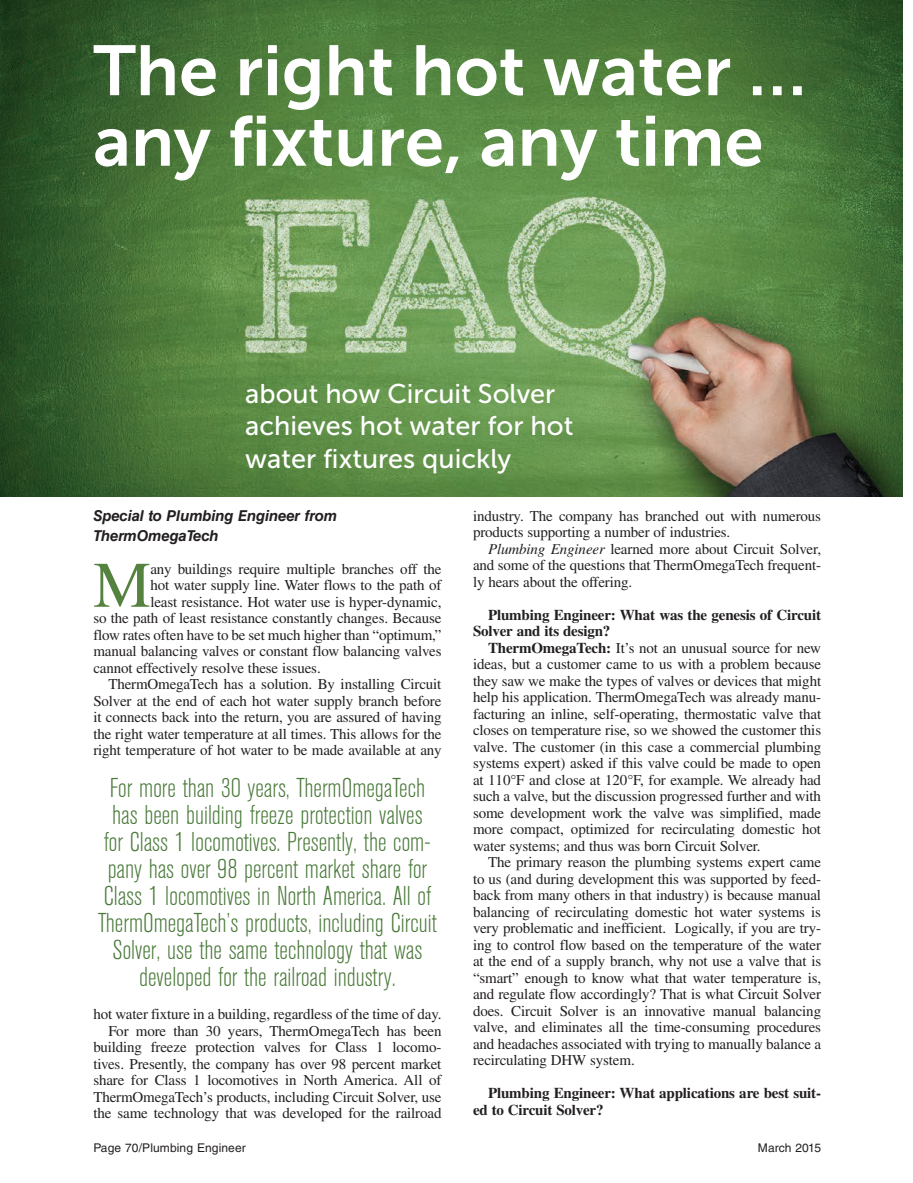
<style>
.page{position:relative;width:913px;height:1183px;background:#fff}
.page>*{position:absolute;margin:0;border:0;box-sizing:border-box;transform-origin:0 0}
.t1{font:70.5px/70.5px "Museo Sans 700";color:#fff}
.t2{font:67.5px/61.5px "Museo Sans 700";color:#fff}
.t3{font:64.8px "Times LT Std";color:#55823f}
.t4{font:300 condensed 27px/27px "Akzidenz Grotesk BE";color:#497939;text-align:center}
.t5{font:27px/32.4px "Museo Sans 500";color:#fff}
.t6{font:15px/16.5px "Times LT Std";letter-spacing:-.01em;color:#231f20;text-align:justify}
.t7{font:700 15px/16.5px "Times LT Std";letter-spacing:-.01em;color:#231f20}
.t8{font:italic 700 15px/19.5px "Helvetica LT Std";letter-spacing:-.01em;color:#231f20}
.t9{font:12px "Helvetica LT Std";letter-spacing:.01em;color:#231f20}
.s1{font-style:italic}
.s2{font-weight:700}
</style>
<div class="page">
<img style="left:0;top:0;width:902px;height:497px">
<h2 class="t2" style="left:93px;top:39px;width:721px">The Right Hot Water …<br>Any Fixture, Any Time</h2>
<h1 class="t1" style="left:93px;top:36px;width:714px">The right hot water … any fixture, any time</h1>
<h3 class="t5" style="left:245px;top:378px;width:329px">about how Circuit Solver achieves hot water for hot water fixtures quickly</h3>
<p class="t8" style="left:93px;top:506px;width:245px">Special to Plumbing Engineer from<br>ThermOmegaTech</p>
<h3 class="t3" style="left:93px;top:548px;width:59px">M</h3>
<p class="t6" style="left:150px;top:560px;width:293px">any buildings require multiple branches off the</p>
<p class="t6" style="left:150px;top:577px;width:292px">hot water supply line. Water flows to the path of</p>
<p class="t6" style="left:150px;top:593px;width:293px">least resistance. Hot water use is hyper-dynamic,</p>
<p class="t6" style="left:93px;top:610px;width:349px">so the path of least resistance constantly changes. Because</p>
<p class="t6" style="left:93px;top:626px;width:349px">flow rates often have to be set much higher than “optimum,”</p>
<p class="t6" style="left:93px;top:643px;width:350px">manual balancing valves or constant flow balancing valves</p>
<p class="t6" style="left:93px;top:659px;width:229px">cannot effectively resolve these issues.</p>
<p class="t6" style="left:108px;top:676px;width:334px">ThermOmegaTech has a solution. By installing Circuit</p>
<p class="t6" style="left:93px;top:692px;width:349px">Solver at the end of each hot water supply branch before</p>
<p class="t6" style="left:93px;top:709px;width:350px">it connects back into the return, you are assured of having</p>
<p class="t6" style="left:93px;top:725px;width:350px">the right water temperature at all times. This allows for the</p>
<p class="t6" style="left:93px;top:742px;width:350px">right temperature of hot water to be made available at any</p>
<p class="t4" style="left:98px;top:775px;width:340px">For more than 30 years, ThermOmegaTech has been building freeze protection valves<br>for Class 1 locomotives. Presently, the com&shy;pany has over 98 percent market share for Class 1 locomotives in North America. All of ThermOmegaTech’s products, including Circuit Solver, use the same technology that was developed for the railroad industry.</p>
<p class="t6" style="left:93px;top:1006px;width:350px;text-align:right">hot water fixture in a building, regardless of the time of day.<br>For more than 30 years, ThermOmegaTech has been building freeze protection valves for Class 1 locomo&shy;tives. Presently, the company has over 98 percent market share for Class 1 locomotives in North America. All of ThermOmegaTech’s products, including Circuit Solver, use the same technology that was developed for the railroad</p>
<p class="t6" style="left:473px;top:507px;width:349px">industry. The company has branched out with numerous products supporting a number of industries.</p>
<p class="t6" style="left:473px;top:540px;width:350px;text-indent:15px"><span class="s1">Plumbing Engineer</span> learned more about Circuit Solver, and some of the questions that ThermOmegaTech frequent&shy;ly hears about the offering.</p>
<p class="t7" style="left:473px;top:606px;width:350px;text-indent:15px">Plumbing Engineer: What was the genesis of Circuit<br>Solver and its design?</p>
<p class="t6" style="left:473px;top:639px;width:350px;text-indent:15px"><span class="s2">ThermOmegaTech:</span> It’s not an unusual source for new ideas, but a customer came to us with a problem because they saw we make the types of valves or devices that might help his application. ThermOmegaTech was already manu&shy;facturing an inline, self-operating, thermostatic valve that closes on temperature rise, so we showed the customer this valve. The customer (in this case a commercial plumbing systems expert) asked if this valve could be made to open at 110°F and close at 120°F, for example. We already had such a valve, but the discussion progressed further and with some development work the valve was simplified, made more compact, optimized for recirculating domestic hot water systems; and thus was born Circuit Solver.</p>
<p class="t6" style="left:473px;top:854px;width:350px;text-indent:15px">The primary reason the plumbing systems expert came to us (and during development this was supported by feed&shy;back from many others in that industry) is because manual balancing of recirculating domestic hot water systems is very problematic and inefficient. Logically, if you are try&shy;ing to control flow based on the temperature of the water at the end of a supply branch, why not use a valve that is “smart” enough to know what that water temperature is, and regulate flow accordingly? That is what Circuit Solver does. Circuit Solver is an innovative manual balancing valve, and eliminates all the time-consuming procedures and headaches associated with trying to manually balance a recirculating DHW system.</p>
<p class="t7" style="left:473px;top:1084px;width:349px;text-indent:15px">Plumbing Engineer: What applications are best suit&shy;ed to Circuit Solver?</p>
<p class="t9" style="left:93px;top:1141px;width:154px">Page 70/Plumbing Engineer</p>
<p class="t9" style="left:758px;top:1141px;width:65px">March 2015</p>
</div>
